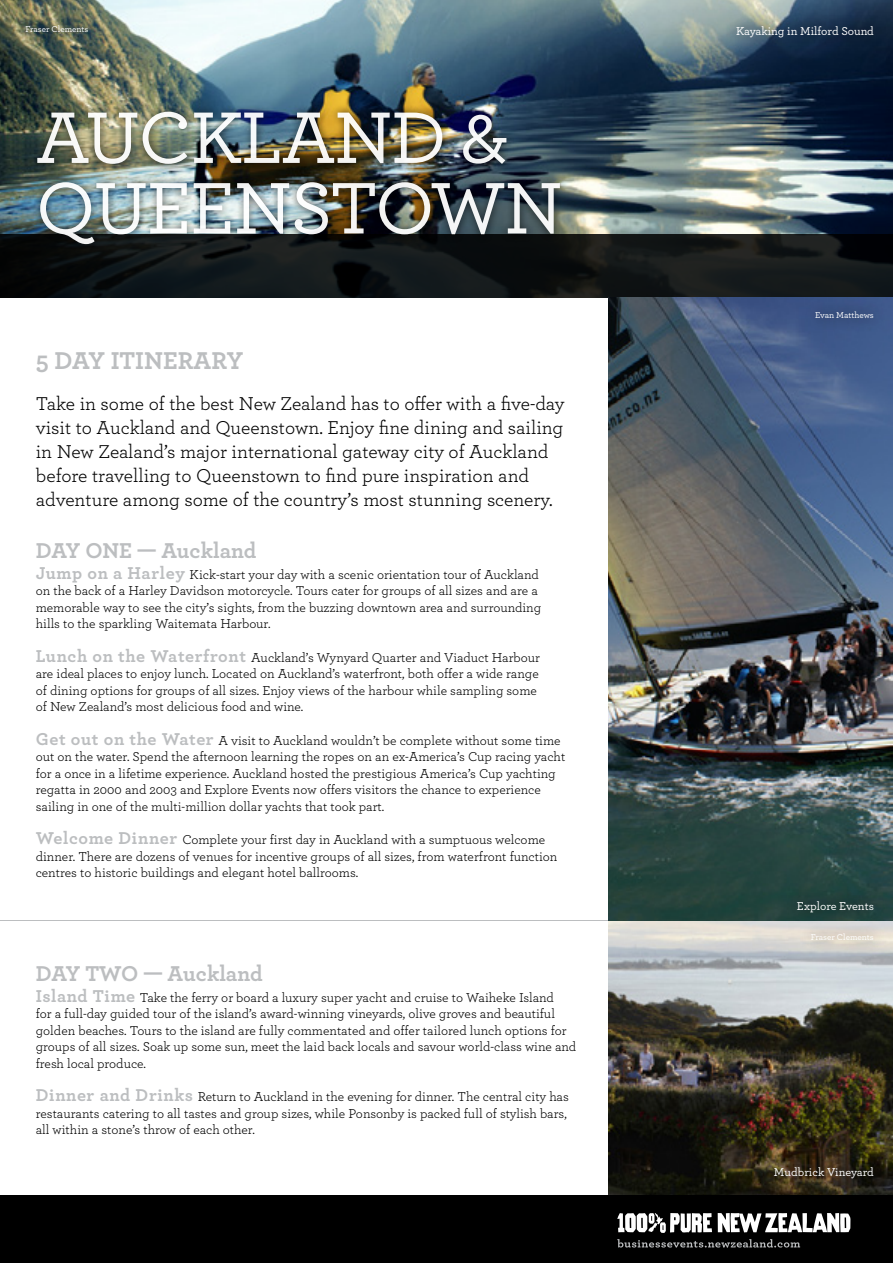
<style>
.page{position:relative;width:893px;height:1263px;background:#fff}
.page>*{position:absolute;margin:0;border:0;box-sizing:border-box;transform-origin:0 0}
.t1{font:500 76.5px/70.5px "Archer";letter-spacing:-.02em;color:#fff}
.t2{font:700 25.5px "Archer";color:#bcbec0}
.t3{font:700 22.5px "Archer";letter-spacing:-.005em;color:#bcbec0}
.t4{font:19.5px/24px "Archer";color:#000}
.t5{font:13.5px/16.5px "Archer";color:#000}
.t6{font:500 12px "Archer";color:#fff}
.t7{font:500 9px "Archer";letter-spacing:-.005em;color:#fff}
.s1{font-weight:700;font-size:18px;color:#bcbec0}
</style>
<div class="page">
<img style="left:0;top:0;width:893px;height:234px">
<img style="left:609px;top:298px;width:284px;height:897px">
<hr style="left:0;top:921px;width:610px;height:1px;background:#bcbec0">
<div style="left:0;top:1195px;width:893px;height:68px;background:#000"></div>
<svg style="left:617px;top:1213px;width:95px;height:20px"></svg>
<svg style="left:718px;top:1213px;width:133px;height:19px"></svg>
<svg style="left:617px;top:1239px;width:183px;height:8px"></svg>
<svg style="left:0;top:234px;width:893px;height:64px;background:#111517"></svg>
<div style="left:30px;top:104px;width:539px;height:148px;background:#000;opacity:.7"></div>
<div style="left:761px;top:1154px;width:126px;height:37px;background:#000;opacity:.64"></div>
<div style="left:798px;top:920px;width:87px;height:33px;background:#000;opacity:.64"></div>
<div style="left:802px;top:298px;width:84px;height:33px;background:#3a5385"></div>
<div style="left:12px;top:13px;width:89px;height:33px;background:#000;opacity:.64"></div>
<div style="left:785px;top:887px;width:101px;height:37px;background:#000;opacity:.64"></div>
<div style="left:724px;top:12px;width:163px;height:37px;background:#000;opacity:.64"></div>
<p class="t7" style="left:26px;top:23px;width:65px">Fraser Clements</p>
<h1 class="t1" style="left:36px;top:98px;width:513px">AUCKLAND &amp;<br>Queenstown</h1>
<h2 class="t2" style="left:36px;top:340px;width:209px">5 DAY ITINERARY</h2>
<p class="t4" style="left:36px;top:390px;width:530px">Take in some of the best New Zealand has to offer with a five-day visit to Auckland and Queenstown. Enjoy fine dining and sailing in New Zealand’s major international gateway city of Auckland before travelling to Queenstown to find pure inspiration and adventure among some of the country’s most stunning scenery.</p>
<h3 class="t3" style="left:36px;top:533px;width:222px">Day ONE — Auckland</h3>
<p class="t5" style="left:36px;top:565px;width:507px"><span class="s1">Jump on a Harley</span> Kick-start your day with a scenic orientation tour of Auckland on the back of a Harley Davidson motorcycle. Tours cater for groups of all sizes and are a memorable way to see the city’s sights, from the buzzing downtown area and surrounding hills to the sparkling Waitemata Harbour.</p>
<p class="t5" style="left:36px;top:648px;width:506px"><span class="s1">Lunch on the Waterfront</span> Auckland’s Wynyard Quarter and Viaduct Harbour are ideal places to enjoy lunch. Located on Auckland’s waterfront, both offer a wide range of dining options for groups of all sizes. Enjoy views of the harbour while sampling some of New Zealand’s most delicious food and wine.</p>
<p class="t5" style="left:36px;top:731px;width:531px"><span class="s1">Get out on the Water</span> A visit to Auckland wouldn’t be complete without some time out on the water. Spend the afternoon learning the ropes on an ex-America’s Cup racing yacht for a once in a lifetime experience. Auckland hosted the prestigious America’s Cup yachting regatta in 2000 and 2003 and Explore Events now offers visitors the chance to experience sailing in one of the multi-million dollar yachts that took part.</p>
<p class="t5" style="left:36px;top:831px;width:523px"><span class="s1">Welcome Dinner</span> Complete your first day in Auckland with a sumptuous welcome dinner. There are dozens of venues for incentive groups of all sizes, from waterfront function centres to historic buildings and elegant hotel ballrooms.</p>
<h3 class="t3" style="left:36px;top:956px;width:228px">Day TWO — Auckland</h3>
<p class="t5" style="left:36px;top:988px;width:542px"><span class="s1">Island Time</span> Take the ferry or board a luxury super yacht and cruise to Waiheke Island<br>for a full-day guided tour of the island’s award-winning vineyards, olive groves and beautiful golden beaches. Tours to the island are fully commentated and offer tailored lunch options for groups of all sizes. Soak up some sun, meet the laid back locals and savour world-class wine and fresh local produce.</p>
<p class="t5" style="left:36px;top:1088px;width:535px"><span class="s1">Dinner and Drinks</span> Return to Auckland in the evening for dinner. The central city has restaurants catering to all tastes and group sizes, while Ponsonby is packed full of stylish bars, all within a stone’s throw of each other.</p>
<p class="t6" style="left:736px;top:22px;width:139px">Kayaking in Milford Sound</p>
<p class="t7" style="left:815px;top:308px;width:60px">Evan Matthews</p>
<p class="t6" style="left:797px;top:897px;width:78px">Explore Events</p>
<p class="t7" style="left:811px;top:930px;width:65px">Fraser Clements</p>
<p class="t6" style="left:774px;top:1164px;width:101px">Mudbrick Vineyard</p>
</div>
